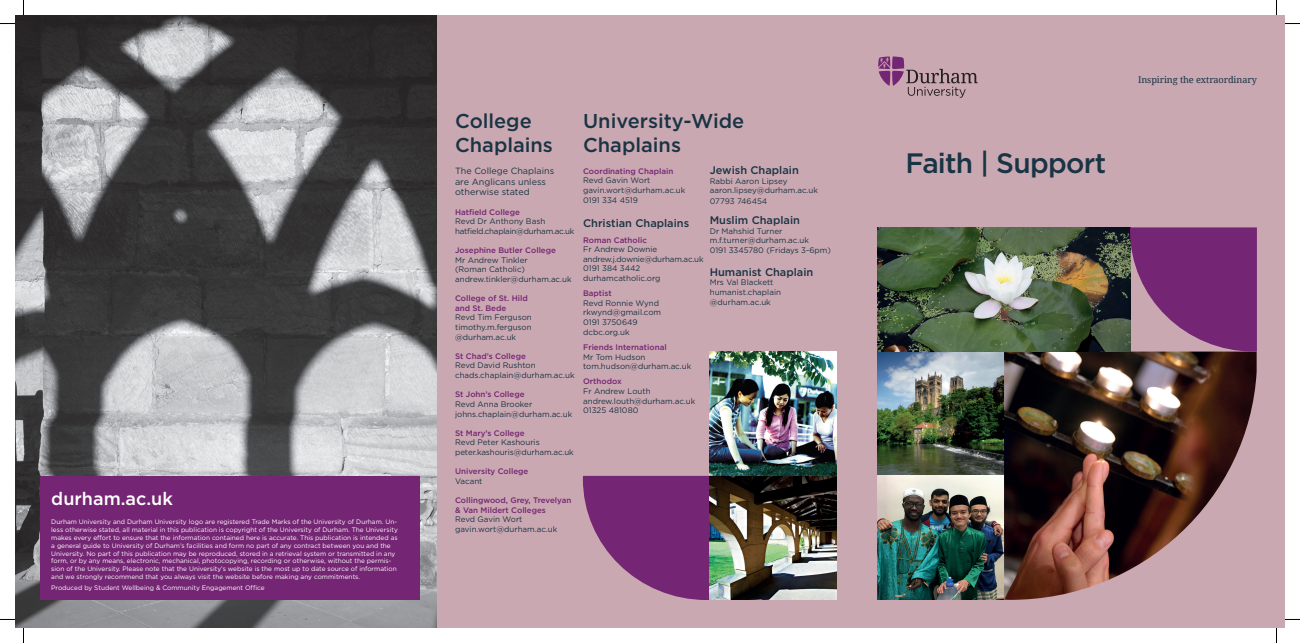
<style>
.page{position:relative;width:1300px;height:643px;background:#fff}
.page>*{position:absolute;margin:0;border:0;box-sizing:border-box;transform-origin:0 0}
.t1{font:500 28px "Gotham";letter-spacing:-.025em;color:#193444}
.t2{font:500 20px/24px "Gotham";color:#193444}
.t3{font:500 18px "Gotham";color:#fff}
.t4{font:500 11px "Gotham";color:#193444}
.t5{font:9.2px "Noto Serif";letter-spacing:-.01em;color:#193444}
.t6{font:9px/10.8px "Gotham";color:#193444}
.t7{font:8px/9.6px "Gotham";color:#193444}
.t8{font:500 8px/9.6px "Gotham";color:#742573}
.t9{font:8px/9.6px "Gotham";letter-spacing:-.03em;color:#193444}
.t10{font:6.5px/7.8px "Gotham";color:#fff}
</style>
<div class="page">
<img style="left:15px;top:15px;width:422px;height:612px">
<div style="left:41px;top:475px;width:379px;height:124px;background:#742573"></div>
<div style="left:857px;top:15px;width:428px;height:612px;background:#caa8b1"></div>
<div style="left:437px;top:15px;width:428px;height:612px;background:#caa8b1"></div>
<img style="left:877px;top:351px;width:380px;height:248px">
<svg style="left:878px;top:56px;width:100px;height:42px"></svg>
<img style="left:877px;top:227px;width:253px;height:124px">
<svg style="left:1130px;top:227px;width:127px;height:124px"></svg>
<svg style="left:583px;top:475px;width:127px;height:124px"></svg>
<img style="left:710px;top:352px;width:127px;height:247px">
<svg style="left:0;top:23px;width:15px;height:1px"></svg>
<svg style="left:1285px;top:23px;width:15px;height:1px"></svg>
<svg style="left:0;top:619px;width:15px;height:1px"></svg>
<svg style="left:1285px;top:619px;width:15px;height:1px"></svg>
<svg style="left:23px;top:0;width:1px;height:15px"></svg>
<svg style="left:23px;top:627px;width:1px;height:15px"></svg>
<svg style="left:1276px;top:0;width:1px;height:15px"></svg>
<svg style="left:1276px;top:627px;width:1px;height:15px"></svg>
<h3 class="t3" style="left:51px;top:488px;width:123px">durham.ac.uk</h3>
<p class="t10" style="left:51px;top:518px;width:348px">Durham University and Durham University logo are registered Trade Marks of the University of Durham. Un&shy;less otherwise stated, all material in this publication is copyright of the University of Durham. The University makes every effort to ensure that the information contained here is accurate. This publication is intended as a general guide to University of Durham’s facilities and form no part of any contract between you and the University. No part of this publication may be reproduced, stored in a retrieval system or transmitted in any form, or by any means, electronic, mechanical, photocopying, recording or otherwise, without the permis&shy;sion of the University. Please note that the University’s website is the most up to date source of information and we strongly recommend that you always visit the website before making any commitments.</p>
<p class="t10" style="left:51px;top:583px;width:215px">Produced by Student Wellbeing &amp; Community Engagement Office</p>
<h2 class="t2" style="left:455px;top:109px;width:99px">College<br>Chaplains</h2>
<h3 class="t6" style="left:455px;top:165px;width:101px">The College Chaplains are Anglicans unless otherwise stated</h3>
<p class="t8" style="left:455px;top:207px;width:66px">Hatfield College</p>
<p class="t9" style="left:455px;top:216px;width:121px">Revd Dr Anthony Bash hatfield.chaplain@durham.ac.uk</p>
<p class="t8" style="left:455px;top:245px;width:102px">Josephine Butler College</p>
<p class="t7" style="left:455px;top:255px;width:118px">Mr Andrew Tinkler<br>(Roman Catholic) andrew.tinkler@durham.ac.uk</p>
<p class="t8" style="left:455px;top:293px;width:74px">College of St. Hild and St. Bede</p>
<p class="t7" style="left:455px;top:312px;width:78px;text-align:justify">Revd Tim Ferguson timothy.m.ferguson @durham.ac.uk</p>
<p class="t8" style="left:455px;top:351px;width:72px">St Chad’s College</p>
<p class="t7" style="left:455px;top:360px;width:121px">Revd David Rushton chads.chaplain@durham.ac.uk</p>
<p class="t8" style="left:455px;top:389px;width:71px">St John’s College</p>
<p class="t7" style="left:455px;top:399px;width:119px">Revd Anna Brooker johns.chaplain@durham.ac.uk</p>
<p class="t8" style="left:455px;top:427px;width:71px">St Mary’s College</p>
<p class="t7" style="left:455px;top:437px;width:120px">Revd Peter Kashouris peter.kashouris@durham.ac.uk</p>
<p class="t8" style="left:455px;top:466px;width:75px">University College</p>
<p class="t7" style="left:455px;top:476px;width:29px">Vacant</p>
<p class="t8" style="left:455px;top:495px;width:118px">Collingwood, Grey, Trevelyan &amp; Van Mildert Colleges</p>
<p class="t7" style="left:455px;top:514px;width:104px">Revd Gavin Wort gavin.wort@durham.ac.uk</p>
<h2 class="t2" style="left:583px;top:109px;width:163px">University-Wide<br>Chaplains</h2>
<h3 class="t4" style="left:710px;top:164px;width:91px">Jewish Chaplain</h3>
<p class="t7" style="left:710px;top:176px;width:110px">Rabbi Aaron Lipsey aaron.lipsey@durham.ac.uk</p>
<p class="t7" style="left:710px;top:196px;width:59px">07793 746454</p>
<h3 class="t4" style="left:710px;top:214px;width:92px">Muslim Chaplain</h3>
<p class="t7" style="left:710px;top:226px;width:123px">Dr Mahshid Turner m.f.turner@durham.ac.uk<br>0191 3345780 (Fridays 3-6pm)</p>
<h3 class="t4" style="left:710px;top:265px;width:105px">Humanist Chaplain</h3>
<p class="t7" style="left:710px;top:277px;width:73px">Mrs Val Blackett humanist.chaplain @durham.ac.uk</p>
<p class="t8" style="left:583px;top:166px;width:92px">Coordinating Chaplain</p>
<p class="t7" style="left:583px;top:175px;width:104px">Revd Gavin Wort gavin.wort@durham.ac.uk<br>0191 334 4519</p>
<h3 class="t4" style="left:583px;top:217px;width:108px">Christian Chaplains</h3>
<p class="t8" style="left:583px;top:234px;width:65px">Roman Catholic</p>
<p class="t7" style="left:583px;top:244px;width:122px">Fr Andrew Downie andrew.j.downie@durham.ac.uk<br>0191 384 3442 durhamcatholic.org</p>
<p class="t8" style="left:583px;top:288px;width:30px">Baptist</p>
<p class="t7" style="left:583px;top:298px;width:80px">Revd Ronnie Wynd rkwynd@gmail.com<br>0191 3750649 dcbc.org.uk</p>
<p class="t8" style="left:583px;top:342px;width:85px">Friends International</p>
<p class="t7" style="left:583px;top:351px;width:110px">Mr Tom Hudson tom.hudson@durham.ac.uk</p>
<p class="t8" style="left:583px;top:376px;width:40px">Orthodox</p>
<p class="t7" style="left:583px;top:386px;width:114px">Fr Andrew Louth andrew.louth@durham.ac.uk<br>01325 481080</p>
<h1 class="t1" style="left:905px;top:147px;width:202px">Faith | Support</h1>
<h3 class="t5" style="left:1138px;top:73px;width:120px">Inspiring the extraordinary</h3>
</div>
